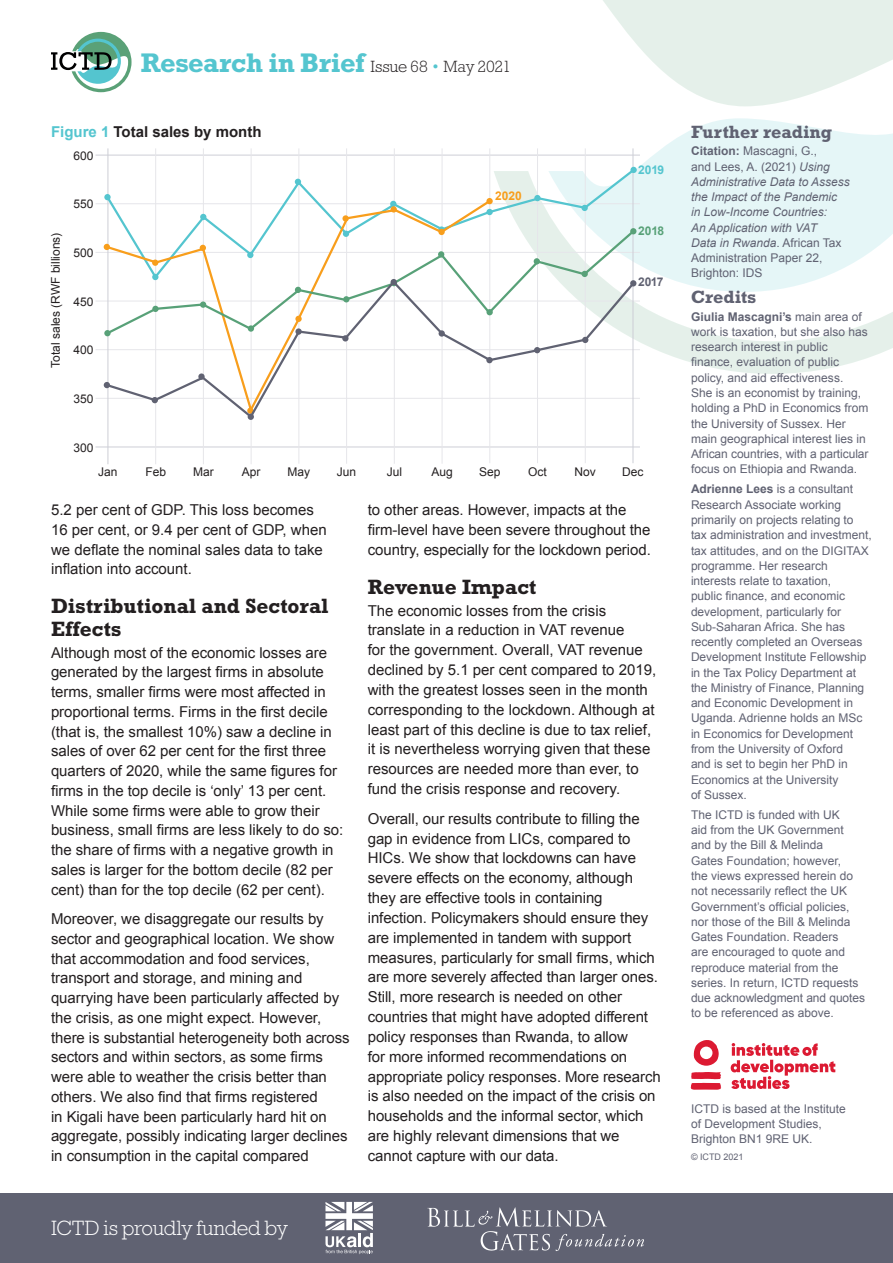
<style>
.page{position:relative;width:893px;height:1263px;background:#fff}
.page>*{position:absolute;margin:0;border:0;box-sizing:border-box;transform-origin:0 0}
.t1{font:700 27.3px "Rockwell Std";letter-spacing:-.015em;color:#54c5cf}
.t2{font:700 21px/22.8px "Rockwell Std";color:#231f20}
.t3{font:300 21px "Rockwell Std";letter-spacing:-.015em;color:#fff}
.t4{font:700 18px "Rockwell Std";color:#606272}
.t5{font:15px/19.8px "Arial";letter-spacing:-.005em;color:#231f20}
.t6{font:700 15px "Arial";color:#231f20}
.t7{font:12px/15.3px "Arial";color:#606272}
.t8{font:italic 12px/15.3px "Arial";color:#606272}
.t9{font:12px "Arial";color:#231f20}
.t10{font:700 12px "Arial";color:#54c5cf}
.t11{font:700 12px "Arial";color:#58a178}
.t12{font:700 12px "Arial";color:#606272}
.t13{font:700 12px "Arial";color:#f89e1c}
.t14{font:9px "Arial";color:#606272}
.s1{font-weight:300;font-size:16.5px;color:#231f20}
.s2{font-weight:300;font-size:16.5px}
.s3{color:#54c5cf}
.s4{font-weight:700;font-style:normal}
.s5{font-style:normal}
.s6{font-weight:700}
</style>
<div class="page">
<svg style="left:494px;top:154px;width:399px;height:220px"></svg>
<svg style="left:547px;top:0;width:346px;height:292px"></svg>
<div style="left:0;top:1193px;width:893px;height:70px;background:#606272"></div>
<svg style="left:325px;top:1202px;width:48px;height:52px"></svg>
<img style="left:427px;top:1207px;width:217px;height:44px">
<svg style="left:51px;top:32px;width:81px;height:60px"></svg>
<svg style="left:690px;top:1040px;width:145px;height:50px"></svg>
<hr style="left:95px;top:155px;width:545px;height:1px;background:#cdced6">
<hr style="left:95px;top:203px;width:545px;height:1px;background:#e6e6ea">
<hr style="left:95px;top:252px;width:545px;height:1px;background:#e6e6ea">
<hr style="left:95px;top:301px;width:545px;height:1px;background:#e6e6ea">
<hr style="left:95px;top:349px;width:545px;height:1px;background:#e6e6ea">
<hr style="left:95px;top:398px;width:545px;height:1px;background:#e6e6ea">
<hr style="left:95px;top:447px;width:545px;height:1px;background:#cdced6">
<hr style="left:633px;top:148px;width:1px;height:315px;background:#cdced6">
<hr style="left:585px;top:148px;width:1px;height:315px;background:#e6e6ea">
<hr style="left:537px;top:148px;width:1px;height:315px;background:#e6e6ea">
<hr style="left:489px;top:148px;width:1px;height:315px;background:#e6e6ea">
<hr style="left:442px;top:148px;width:1px;height:316px;background:#e6e6ea">
<hr style="left:394px;top:148px;width:1px;height:316px;background:#e6e6ea">
<hr style="left:346px;top:148px;width:1px;height:316px;background:#e6e6ea">
<hr style="left:298px;top:148px;width:1px;height:316px;background:#e6e6ea">
<hr style="left:251px;top:148px;width:1px;height:316px;background:#e6e6ea">
<hr style="left:203px;top:148px;width:1px;height:316px;background:#e6e6ea">
<hr style="left:155px;top:148px;width:1px;height:316px;background:#e6e6ea">
<hr style="left:108px;top:148px;width:1px;height:316px;background:#cdced6">
<svg style="left:104px;top:167px;width:533px;height:253px"></svg>
<h1 class="t1" style="left:141px;top:47px;width:372px">Research in Brief <span class="s1">Issue 68</span> <span class="s2">•</span> <span class="s1">May 2021</span></h1>
<p class="t6" style="left:51px;top:121px;width:212px"><span class="s3">Figure 1</span> Total sales by month</p>
<p class="t9" style="left:48px;top:368px;width:137px;rotate:-90deg">Total sales (RWF billions)</p>
<p class="t9" style="left:73px;top:148px;width:22px">600</p>
<p class="t9" style="left:73px;top:196px;width:22px">550</p>
<p class="t9" style="left:73px;top:245px;width:22px">500</p>
<p class="t9" style="left:73px;top:293px;width:22px">450</p>
<p class="t9" style="left:73px;top:342px;width:22px">400</p>
<p class="t9" style="left:73px;top:391px;width:22px">350</p>
<p class="t9" style="left:73px;top:439px;width:22px">300</p>
<p class="t13" style="left:495px;top:188px;width:28px">2020</p>
<p class="t10" style="left:638px;top:162px;width:27px">2019</p>
<p class="t11" style="left:638px;top:223px;width:27px">2018</p>
<p class="t12" style="left:638px;top:274px;width:27px">2017</p>
<p class="t9" style="left:98px;top:464px;width:21px">Jan</p>
<p class="t9" style="left:145px;top:464px;width:22px">Feb</p>
<p class="t9" style="left:193px;top:464px;width:22px">Mar</p>
<p class="t9" style="left:242px;top:464px;width:20px">Apr</p>
<p class="t9" style="left:288px;top:464px;width:24px">May</p>
<p class="t9" style="left:337px;top:464px;width:21px">Jun</p>
<p class="t9" style="left:387px;top:464px;width:17px">Jul</p>
<p class="t9" style="left:431px;top:464px;width:23px">Aug</p>
<p class="t9" style="left:479px;top:464px;width:23px">Sep</p>
<p class="t9" style="left:528px;top:464px;width:20px">Oct</p>
<p class="t9" style="left:575px;top:464px;width:23px">Nov</p>
<p class="t9" style="left:622px;top:464px;width:23px">Dec</p>
<p class="t5" style="left:51px;top:500px;width:277px">5.2 per cent of GDP. This loss becomes 16 per cent, or 9.4 per cent of GDP, when we deflate the nominal sales data to take inflation into account.</p>
<h2 class="t2" style="left:51px;top:594px;width:279px">Distributional and Sectoral<br>Effects</h2>
<p class="t5" style="left:51px;top:643px;width:294px">Although most of the economic losses are generated by the largest firms in absolute terms, smaller firms were most affected in proportional terms. Firms in the first decile (that is, the smallest 10%) saw a decline in sales of over 62 per cent for the first three quarters of 2020, while the same figures for firms in the top decile is ‘only’ 13 per cent.<br>While some firms were able to grow their business, small firms are less likely to do so: the share of firms with a negative growth in sales is larger for the bottom decile (82 per cent) than for the top decile (62 per cent).</p>
<p class="t5" style="left:51px;top:909px;width:300px">Moreover, we disaggregate our results by sector and geographical location. We show that accommodation and food services, transport and storage, and mining and quarrying have been particularly affected by the crisis, as one might expect. However, there is substantial heterogeneity both across sectors and within sectors, as some firms were able to weather the crisis better than others. We also find that firms registered<br>in Kigali have been particularly hard hit on aggregate, possibly indicating larger declines in consumption in the capital compared</p>
<p class="t5" style="left:368px;top:500px;width:285px">to other areas. However, impacts at the firm-level have been severe throughout the country, especially for the lockdown period.</p>
<h2 class="t2" style="left:368px;top:575px;width:170px">Revenue Impact</h2>
<p class="t5" style="left:368px;top:601px;width:290px">The economic losses from the crisis translate in a reduction in VAT revenue<br>for the government. Overall, VAT revenue declined by 5.1 per cent compared to 2019, with the greatest losses seen in the month corresponding to the lockdown. Although at least part of this decline is due to tax relief, it is nevertheless worrying given that these resources are needed more than ever, to fund the crisis response and recovery.</p>
<p class="t5" style="left:368px;top:809px;width:294px">Overall, our results contribute to filling the gap in evidence from LICs, compared to HICs. We show that lockdowns can have severe effects on the economy, although they are effective tools in containing infection. Policymakers should ensure they are implemented in tandem with support measures, particularly for small firms, which are more severely affected than larger ones.<br>Still, more research is needed on other countries that might have adopted different policy responses than Rwanda, to allow<br>for more informed recommendations on appropriate policy responses. More research is also needed on the impact of the crisis on households and the informal sector, which are highly relevant dimensions that we cannot capture with our data.</p>
<h2 class="t3" style="left:51px;top:1216px;width:239px">ICTD is proudly funded by</h2>
<p class="t4" style="left:691px;top:121px;width:143px">Further reading</p>
<p class="t8" style="left:691px;top:144px;width:160px"><span class="s4">Citation:</span> <span class="s5">Mascagni, G.,<br>and Lees, A. (2021)</span> Using<br>Administrative Data to Assess the Impact of the Pandemic<br>in Low-Income Countries:<br>An Application with VAT<br>Data in Rwanda<span class="s5">. African Tax<br>Administration Paper 22,<br>Brighton: IDS</span></p>
<p class="t4" style="left:691px;top:287px;width:67px">Credits</p>
<p class="t7" style="left:691px;top:309px;width:179px"><span class="s6">Giulia Mascagni’s</span> main area of work is taxation, but she also has research interest in public finance, evaluation of public policy, and aid effectiveness.<br>She is an economist by training, holding a PhD in Economics from the University of Sussex. Her main geographical interest lies in<br>African countries, with a particular focus on Ethiopia and Rwanda.</p>
<p class="t7" style="left:691px;top:482px;width:182px"><span class="s6">Adrienne Lees</span> is a consultant<br>Research Associate working primarily on projects relating to tax administration and investment, tax attitudes, and on the DIGITAX programme. Her research interests relate to taxation,<br>public finance, and economic development, particularly for<br>Sub-Saharan Africa. She has recently completed an Overseas<br>Development Institute Fellowship in the Tax Policy Department at the Ministry of Finance, Planning and Economic Development in<br>Uganda. Adrienne holds an MSc in Economics for Development from the University of Oxford<br>and is set to begin her PhD in<br>Economics at the University<br>of Sussex.</p>
<p class="t7" style="left:691px;top:807px;width:176px">The ICTD is funded with UK<br>aid from the UK Government and by the Bill &amp; Melinda<br>Gates Foundation; however,<br>the views expressed herein do not necessarily reflect the UK<br>Government’s official policies, nor those of the Bill &amp; Melinda<br>Gates Foundation. Readers<br>are encouraged to quote and reproduce material from the series. In return, ICTD requests due acknowledgment and quotes to be referenced as above.</p>
<p class="t7" style="left:691px;top:1101px;width:156px">ICTD is based at the Institute of Development Studies,<br>Brighton BN1 9RE UK.</p>
<p class="t14" style="left:691px;top:1151px;width:54px">© ICTD 2021</p>
</div>
